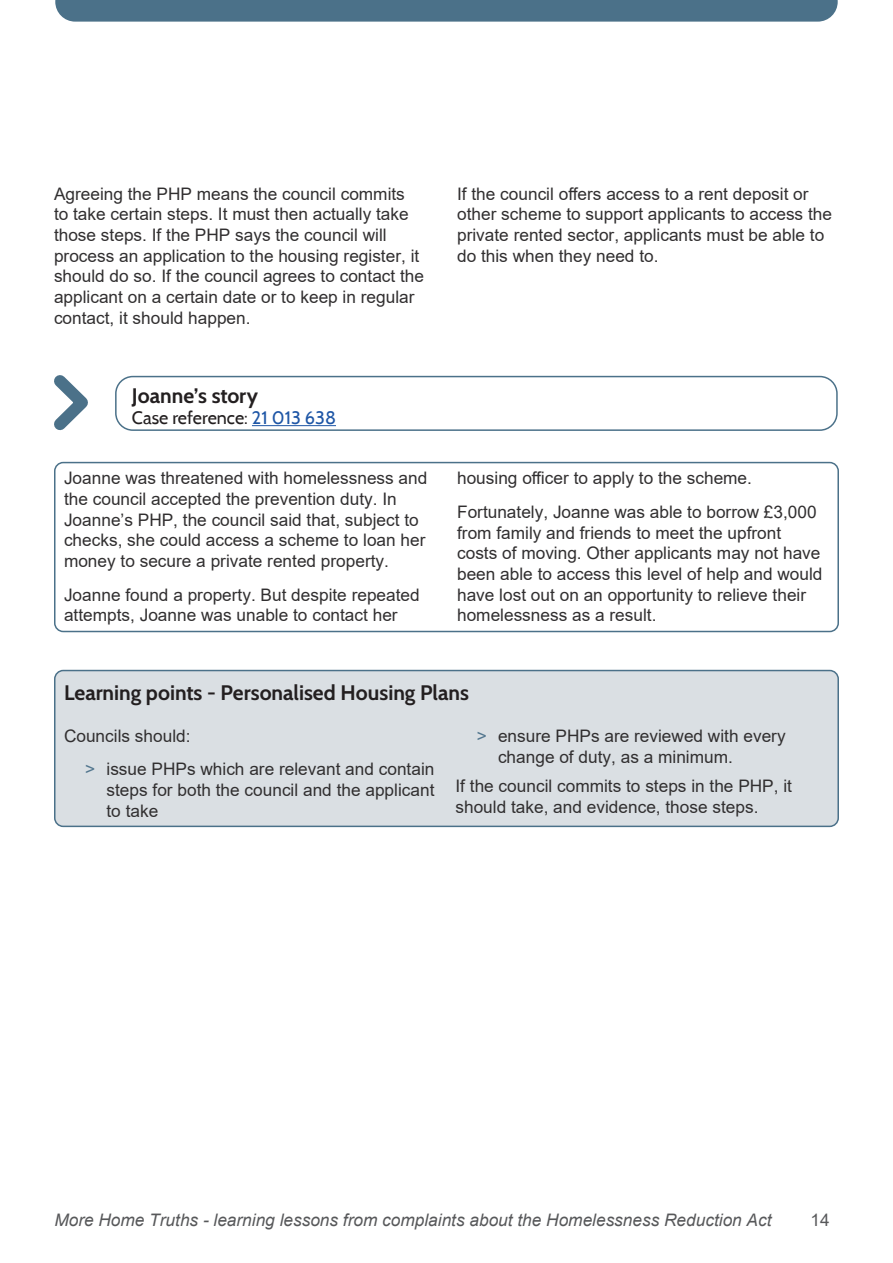
<style>
.page{position:relative;width:893px;height:1263px;background:#fff}
.page>*{position:absolute;margin:0;border:0;box-sizing:border-box;transform-origin:0 0}
.Span_case{font:700 21px "Cabin";color:#231f20}
.Case_study_title_-_H{font:700 21px "Cabin";color:#231f20}
.Case_study_title_-_H-2{font:18px "Cabin";color:#231f20}
.Body_text{font:17.25px/20.7px "Arial";color:#312f30}
.t1{font:italic 17.25px "Arial";color:#57585a}
.t2{font:17.25px "Arial";color:#57585a}
.s1{color:#1e56a6}
.s2{color:#52768e}
</style>
<div class="page">
<div style="left:55px;top:0;width:783px;height:22px;background:#4b7189"></div>
<div style="left:54px;top:462px;width:785px;height:170px;border:2px solid #4b7189;border-radius:9px"></div>
<div style="left:115px;top:376px;width:723px;height:55px;border:2px solid #4b7189;border-radius:17px"></div>
<hr style="left:252px;top:425px;width:84px;height:1px;background:#1e56a6">
<svg style="left:54px;top:375px;width:34px;height:56px"></svg>
<div style="left:55px;top:670px;width:783px;height:156px;background:#dadfe3;border-radius:9px"></div>
<div style="left:54px;top:670px;width:785px;height:157px;border:2px solid #4b7189;border-radius:9px"></div>
<p class="Body_text" style="left:54px;top:183px;width:372px">Agreeing the PHP means the council commits<br>to take certain steps. It must then actually take those steps. If the PHP says the council will process an application to the housing register, it should do so. If the council agrees to contact the applicant on a certain date or to keep in regular contact, it should happen.</p>
<p class="Body_text" style="left:457px;top:183px;width:376px">If the council offers access to a rent deposit or other scheme to support applicants to access the private rented sector, applicants must be able to do this when they need to.</p>
<h2 class="Case_study_title_-_H" style="left:132px;top:379px;width:128px">Joanne’s story</h2>
<h2 class="Case_study_title_-_H-2" style="left:132px;top:407px;width:206px">Case reference: <span class="s1">21 013 638</span></h2>
<p class="Body_text" style="left:64px;top:468px;width:365px">Joanne was threatened with homelessness and the council accepted the prevention duty. In Joanne’s PHP, the council said that, subject to checks, she could access a scheme to loan her money to secure a private rented property.</p>
<p class="Body_text" style="left:64px;top:584px;width:357px">Joanne found a property. But despite repeated attempts, Joanne was unable to contact her</p>
<p class="Body_text" style="left:457px;top:468px;width:296px">housing officer to apply to the scheme.</p>
<p class="Body_text" style="left:457px;top:501px;width:367px">Fortunately, Joanne was able to borrow £3,000 from family and friends to meet the upfront costs of moving. Other applicants may not have been able to access this level of help and would have lost out on an opportunity to relieve their homelessness as a result.</p>
<p class="Span_case" style="left:64px;top:676px;width:406px">Learning points - Personalised Housing Plans</p>
<p class="Body_text" style="left:64px;top:725px;width:128px">Councils should:</p>
<p class="Body_text" style="left:107px;top:759px;width:329px;text-align:justify;text-indent:-21px"><span class="s2">&gt;</span> issue PHPs which are relevant and contain steps for both the council and the applicant to take</p>
<p class="Body_text" style="left:498px;top:725px;width:289px;text-indent:-21px"><span class="s2">&gt;</span> ensure PHPs are reviewed with every change of duty, as a minimum.</p>
<p class="Body_text" style="left:455px;top:775px;width:338px">If the council commits to steps in the PHP, it should take, and evidence, those steps.</p>
<p class="t1" style="left:54px;top:1208px;width:719px">More Home Truths - learning lessons from complaints about the Homelessness Reduction Act</p>
<p class="t2" style="left:811px;top:1207px;width:21px">14</p>
</div>
